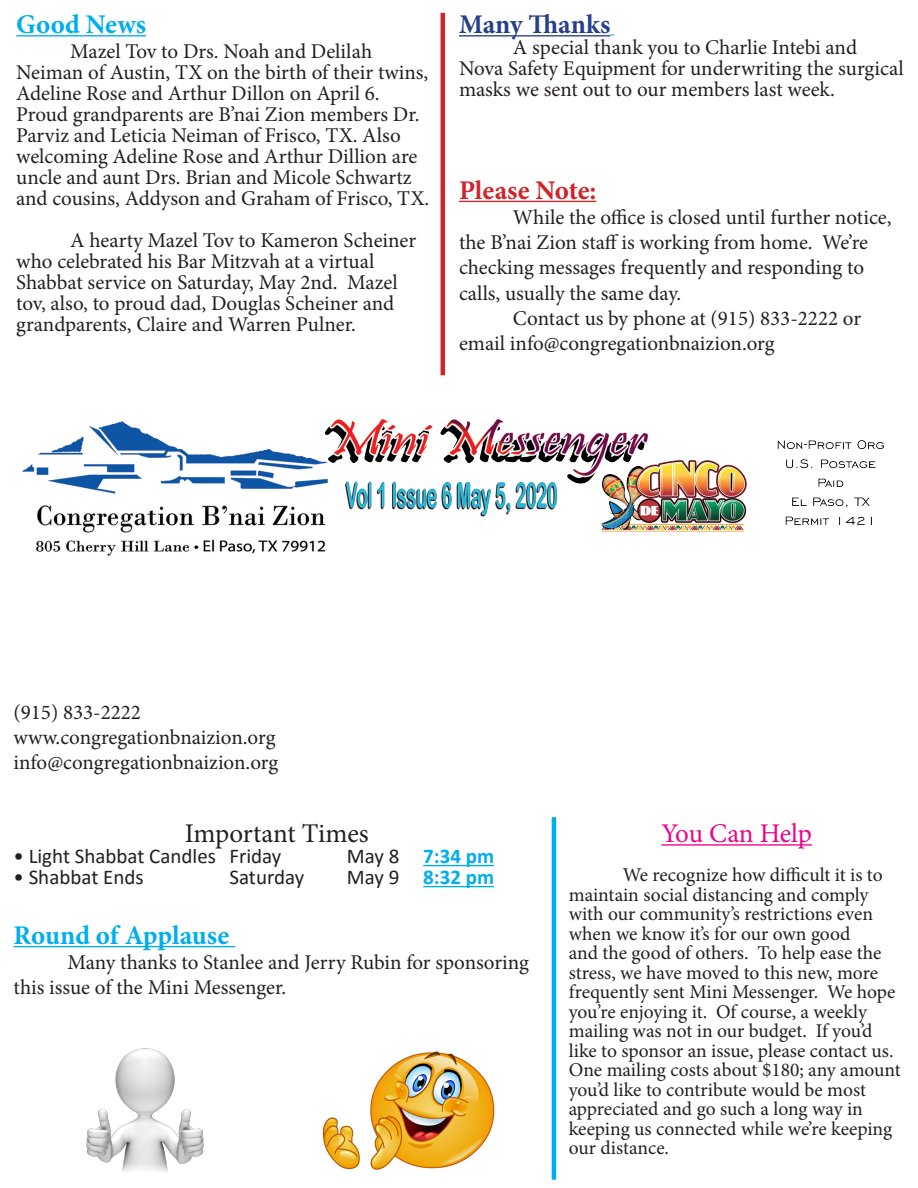
<style>
.page{position:relative;width:918px;height:1188px;background:#fff}
.page>*{position:absolute;margin:0;border:0;box-sizing:border-box;transform-origin:0 0}
.t1{font:700 27px "Minion Pro";color:#00aeef}
.t2{font:27px "Minion Pro";letter-spacing:-.005em;color:#231f20}
.t3{font:700 27px "Minion Pro";letter-spacing:-.005em;color:#d1232a}
.t4{font:27px "Minion Pro";letter-spacing:-.01em;color:#ed028c}
.t5{font:700 27px "Minion Pro";letter-spacing:-.005em;color:#253f8e}
.t6{font:21px/21px "Minion Pro";letter-spacing:-.005em;color:#231f20}
.t7{font:21px "Calibri";color:#231f20}
.t8{font:700 21px "Calibri";color:#00aeef}
.t9{font:19.5px/19.5px "Minion Pro";letter-spacing:-.005em;color:#231f20}
.s1{font-weight:400;color:#231f20}
</style>
<div class="page">
<img style="left:22px;top:421px;width:304px;height:135px">
<img style="left:777px;top:440px;width:107px;height:85px">
<hr style="left:552px;top:817px;width:4px;height:363px;background:#00aeef">
<img style="left:325px;top:419px;width:422px;height:114px">
<hr style="left:423px;top:865px;width:71px;height:1px;background:#00aeef">
<hr style="left:423px;top:886px;width:71px;height:1px;background:#00aeef">
<hr style="left:14px;top:946px;width:221px;height:1px;background:#00aeef">
<hr style="left:661px;top:844px;width:151px;height:2px;background:#ed028c">
<hr style="left:16px;top:35px;width:130px;height:2px;background:#00aeef">
<hr style="left:459px;top:201px;width:137px;height:1px;background:#d1232a">
<hr style="left:441px;top:13px;width:4px;height:362px;background:#d1232a">
<img style="left:86px;top:1048px;width:118px;height:124px">
<img style="left:322px;top:1051px;width:173px;height:119px">
<hr style="left:459px;top:35px;width:151px;height:2px;background:#253f8e">
<p class="t1" style="left:16px;top:5px;width:131px">Good News</p>
<p class="t6" style="left:16px;top:41px;width:415px;text-indent:54px">Mazel Tov to Drs. Noah and Delilah Neiman of Austin, TX on the birth of their twins, Adeline Rose and Arthur Dillon on April 6.<br>Proud grandparents are B’nai Zion members Dr.<br>Parviz and Leticia Neiman of Frisco, TX. Also welcoming Adeline Rose and Arthur Dillion are uncle and aunt Drs. Brian and Micole Schwartz and cousins, Addyson and Graham of Frisco, TX.</p>
<p class="t6" style="left:16px;top:230px;width:402px;text-indent:54px">A hearty Mazel Tov to Kameron Scheiner who celebrated his Bar Mitzvah at a virtual Shabbat service on Saturday, May 2nd. Mazel tov, also, to proud dad, Douglas Scheiner and grandparents, Claire and Warren Pulner.</p>
<p class="t5" style="left:459px;top:5px;width:153px">Many Thanks</p>
<p class="t6" style="left:459px;top:37px;width:446px;text-indent:54px">A special thank you to Charlie Intebi and<br>Nova Safety Equipment for underwriting the surgical masks we sent out to our members last week.</p>
<p class="t3" style="left:459px;top:171px;width:139px">Please Note:</p>
<p class="t6" style="left:459px;top:205px;width:434px;line-height:25.2px;text-indent:54px">While the office is closed until further notice, the B’nai Zion staff is working from home. We’re checking messages frequently and responding to calls, usually the same day.</p>
<p class="t6" style="left:459px;top:306px;width:404px;line-height:25.2px;text-indent:54px">Contact us by phone at (915) 833-2222 or email info@congregationbnaizion.org</p>
<p class="t6" style="left:14px;top:700px;width:266px;line-height:25.2px">(915) 833-2222 www.congregationbnaizion.org info@congregationbnaizion.org</p>
<p class="t2" style="left:185px;top:816px;width:185px">Important Times</p>
<p class="t7" style="left:14px;top:842px;width:270px">• Light Shabbat Candles Friday</p>
<p class="t8" style="left:347px;top:841px;width:149px"><span class="s1">May 8</span> 7:34 pm</p>
<p class="t7" style="left:13px;top:863px;width:132px">• Shabbat Ends</p>
<p class="t7" style="left:229px;top:863px;width:76px">Saturday</p>
<p class="t8" style="left:347px;top:862px;width:149px"><span class="s1">May 9</span> 8:32 pm</p>
<p class="t1" style="left:14px;top:916px;width:217px">Round of Applause</p>
<p class="t6" style="left:14px;top:950px;width:517px;line-height:25.2px;text-indent:54px">Many thanks to Stanlee and Jerry Rubin for sponsoring this issue of the Mini Messenger.</p>
<p class="t4" style="left:661px;top:816px;width:152px">You Can Help</p>
<p class="t9" style="left:569px;top:865px;width:334px;text-indent:54px">We recognize how difficult it is to maintain social distancing and comply with our community’s restrictions even when we know it’s for our own good<br>and the good of others. To help ease the stress, we have moved to this new, more frequently sent Mini Messenger. We hope you’re enjoying it. Of course, a weekly mailing was not in our budget. If you’d like to sponsor an issue, please contact us.<br>One mailing costs about $180; any amount you’d like to contribute would be most appreciated and go such a long way in keeping us connected while we’re keeping our distance.</p>
</div>
